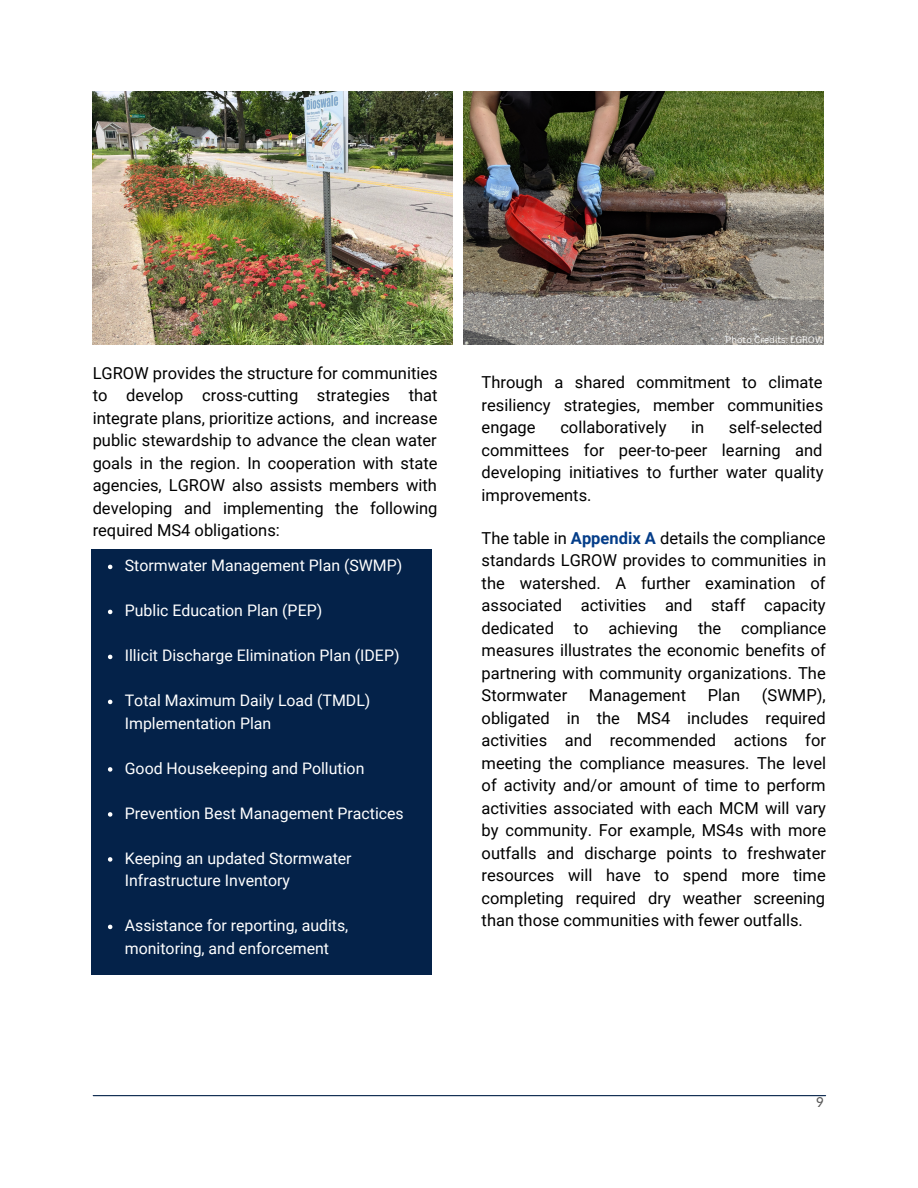
<style>
.page{position:relative;width:918px;height:1188px;background:#fff}
.page>*{position:absolute;margin:0;border:0;box-sizing:border-box;transform-origin:0 0}
.t1{font:16.5px/22.5px "Roboto";color:#000;text-align:justify}
.t2{font:15.9px/22.5px "Roboto";color:#fff}
.t3{font:13.5px "Aleo";color:#545454}
.t4{font:9px "Canva Sans";color:#fff}
.s1{font-weight:700;color:#043d89}
</style>
<div class="page">
<hr style="left:93px;top:1095px;width:733px;height:1px;background:#042249">
<div style="left:92px;top:549px;width:340px;height:425px;background:#042249"></div>
<svg style="left:108px;top:565px;width:4px;height:4px"></svg>
<svg style="left:108px;top:610px;width:4px;height:4px"></svg>
<svg style="left:108px;top:655px;width:4px;height:4px"></svg>
<svg style="left:108px;top:700px;width:4px;height:4px"></svg>
<svg style="left:108px;top:767px;width:4px;height:5px"></svg>
<svg style="left:108px;top:812px;width:4px;height:5px"></svg>
<svg style="left:108px;top:857px;width:4px;height:5px"></svg>
<svg style="left:108px;top:925px;width:4px;height:4px"></svg>
<img style="left:93px;top:92px;width:360px;height:253px">
<img style="left:464px;top:92px;width:360px;height:253px">
<p class="t4" style="left:726px;top:334px;width:99px">Photo Credits: LGROW</p>
<p class="t1" style="left:93px;top:362px;width:347px">LGROW provides the structure for communities to develop cross-cutting strategies that integrate plans, prioritize actions, and increase public stewardship to advance the clean water goals in the region. In cooperation with state agencies, LGROW also assists members with developing and implementing the following required MS4 obligations:</p>
<p class="t1" style="left:482px;top:371px;width:343px">Through a shared commitment to climate resiliency strategies, member communities engage</p>
<p class="t1" style="left:482px;top:416px;width:343px;text-indent:247px">self-selected committees for peer-to-peer learning and developing initiatives to further water quality improvements.</p>
<p class="t1" style="left:482px;top:527px;width:346px">The table in <span class="s1">Appendix A</span> details the compliance standards LGROW provides to communities in the watershed. A further examination of associated activities and staff capacity dedicated to achieving the compliance measures illustrates the economic benefits of partnering with community organizations. The Stormwater</p>
<p class="t1" style="left:560px;top:416px;width:108px">collaboratively</p>
<p class="t1" style="left:691px;top:416px;width:15px">in</p>
<p class="t2" style="left:125px;top:555px;width:279px">Stormwater Management Plan (SWMP)</p>
<p class="t2" style="left:125px;top:600px;width:199px">Public Education Plan (PEP)</p>
<p class="t2" style="left:125px;top:645px;width:276px">Illicit Discharge Elimination Plan (IDEP)</p>
<p class="t2" style="left:125px;top:690px;width:247px">Total Maximum Daily Load (TMDL)<br>Implementation Plan</p>
<p class="t2" style="left:125px;top:757px;width:241px">Good Housekeeping and Pollution</p>
<p class="t2" style="left:125px;top:802px;width:280px">Prevention Best Management Practices</p>
<p class="t2" style="left:125px;top:847px;width:228px">Keeping an updated Stormwater<br>Infrastructure Inventory</p>
<p class="t2" style="left:125px;top:915px;width:225px">Assistance for reporting, audits, monitoring, and enforcement</p>
<p class="t1" style="left:482px;top:684px;width:346px;text-indent:280px">(SWMP), obligated in the MS4 includes required activities and recommended actions for meeting the compliance measures. The level of activity and/or amount of time to perform activities associated with each MCM will vary by community. For example, MS4s with more outfalls and discharge points to freshwater resources will have to spend more time completing required dry weather screening than those communities with fewer outfalls.</p>
<p class="t1" style="left:589px;top:684px;width:99px">Management</p>
<p class="t1" style="left:708px;top:684px;width:34px">Plan</p>
<p class="t3" style="left:816px;top:1094px;width:9px">9</p>
</div>
